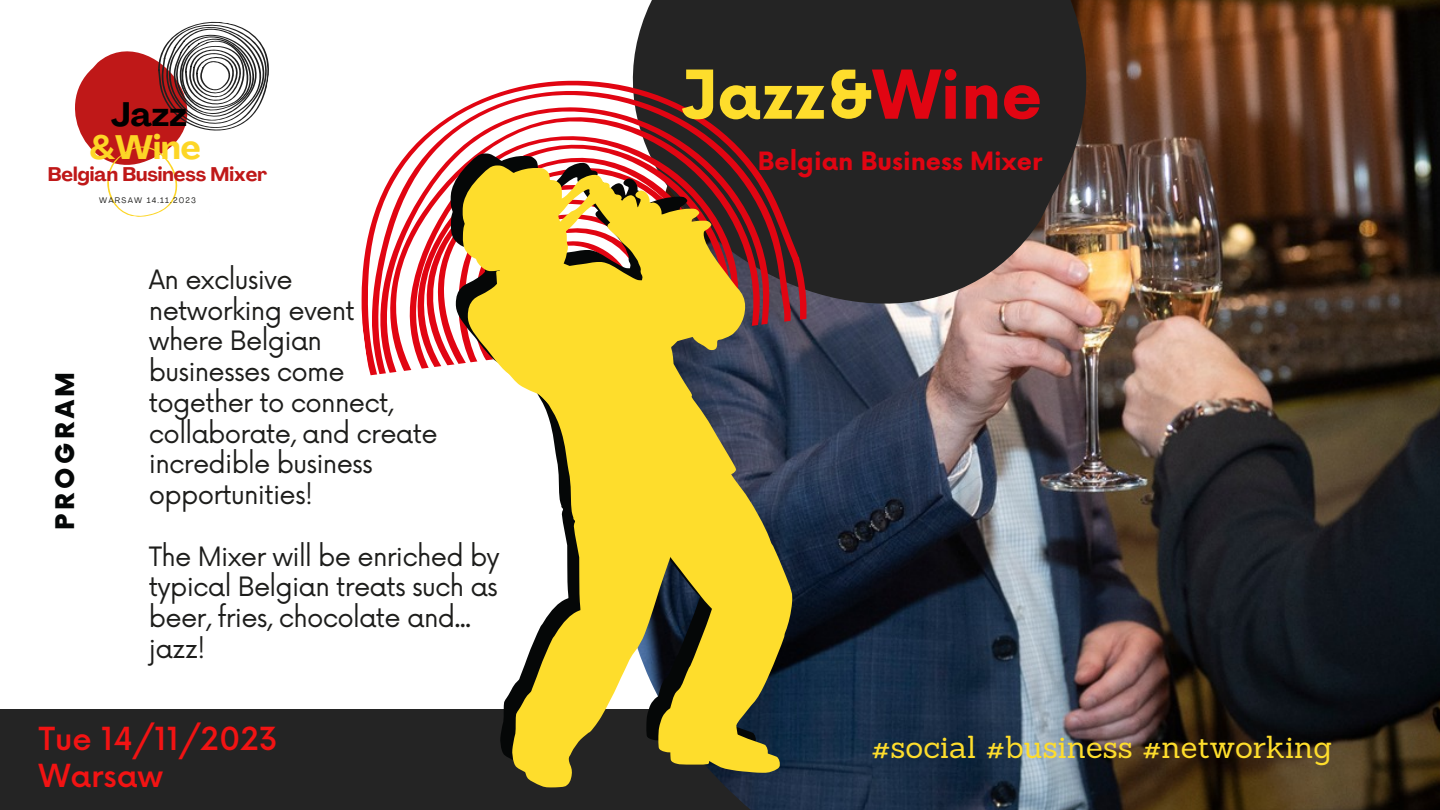
<style>
.page{position:relative;width:1440px;height:810px;background:#fff}
.page>*{position:absolute;margin:0;border:0;box-sizing:border-box;transform-origin:0 0}
.t1{font:700 65.6px "Now";color:#fedd2c}
.t2{font:700 33.5px "Agrandir";color:#fdd626}
.t3{font:700 33.5px "Agrandir";color:#000}
.t4{font:31px "Sanchez";color:#fedd2c}
.t5{font:500 31px "Now";color:#f21313}
.t6{font:26px/30.8px "Now";letter-spacing:-.03em;color:#1d1d1b}
.t7{font:900 25px "Now";color:#050707}
.t8{font:700 24.6px "Now";color:#e10512}
.t9{font:700 19.5px "Agrandir";color:#bf1818}
.t10{font:8px "Agrandir";letter-spacing:.15em;color:#1d1d1b}
.s1{color:#e10512}
</style>
<div class="page">
<div style="left:0;top:709px;width:783px;height:101px;background:#242424"></div>
<img style="left:726px;top:0;width:714px;height:810px">
<img style="left:638px;top:0;width:533px;height:376px">
<svg style="left:634px;top:36px;width:202px;height:340px;background:#292a2d"></svg>
<svg style="left:564px;top:58px;width:250px;height:318px;background:#4d4548"></svg>
<svg style="left:535px;top:81px;width:258px;height:96px"></svg>
<svg style="left:361px;top:84px;width:427px;height:292px"></svg>
<svg style="left:379px;top:107px;width:384px;height:269px"></svg>
<svg style="left:390px;top:115px;width:367px;height:261px"></svg>
<svg style="left:398px;top:134px;width:344px;height:242px"></svg>
<svg style="left:417px;top:149px;width:312px;height:227px"></svg>
<div style="left:638px;top:0;width:263px;height:10px;background:#242424"></div>
<svg style="left:451px;top:153px;width:318px;height:223px"></svg>
<svg style="left:463px;top:165px;width:318px;height:211px;background:#a2673f"></svg>
<svg style="left:475px;top:177px;width:318px;height:610px;fill:#fedd2c"></svg>
<svg style="left:75px;top:21px;width:194px;height:196px"></svg>
<p class="t3" style="left:111px;top:101px;width:77px">Jazz</p>
<p class="t2" style="left:90px;top:134px;width:112px">&amp;Wine</p>
<p class="t9" style="left:48px;top:167px;width:221px">Belgian Business Mixer</p>
<p class="t10" style="left:99px;top:197px;width:98px">WARSAW 14.11.2023</p>
<p class="t7" style="left:52px;top:530px;width:159px;rotate:-90deg">PROGRAM</p>
<p class="t6" style="left:149px;top:266px;width:145px">An exclusive</p>
<p class="t6" style="left:149px;top:296px;width:208px">networking event</p>
<p class="t6" style="left:149px;top:327px;width:175px">where Belgian</p>
<p class="t6" style="left:149px;top:358px;width:197px">businesses come</p>
<p class="t6" style="left:149px;top:389px;width:290px">together to connect, collaborate, and create incredible business opportunities!</p>
<p class="t6" style="left:149px;top:542px;width:353px">The Mixer will be enriched by typical Belgian treats such as beer, fries, chocolate and... jazz!</p>
<p class="t5" style="left:39px;top:722px;width:240px">Tue 14/11/2023</p>
<p class="t5" style="left:39px;top:759px;width:126px">Warsaw</p>
<p class="t1" style="left:680px;top:60px;width:364px">Jazz&amp;<span class="s1">Wine</span></p>
<p class="t8" style="left:758px;top:148px;width:286px">Belgian Business Mixer</p>
<p class="t4" style="left:872px;top:726px;width:462px">#social #business #networking</p>
</div>
